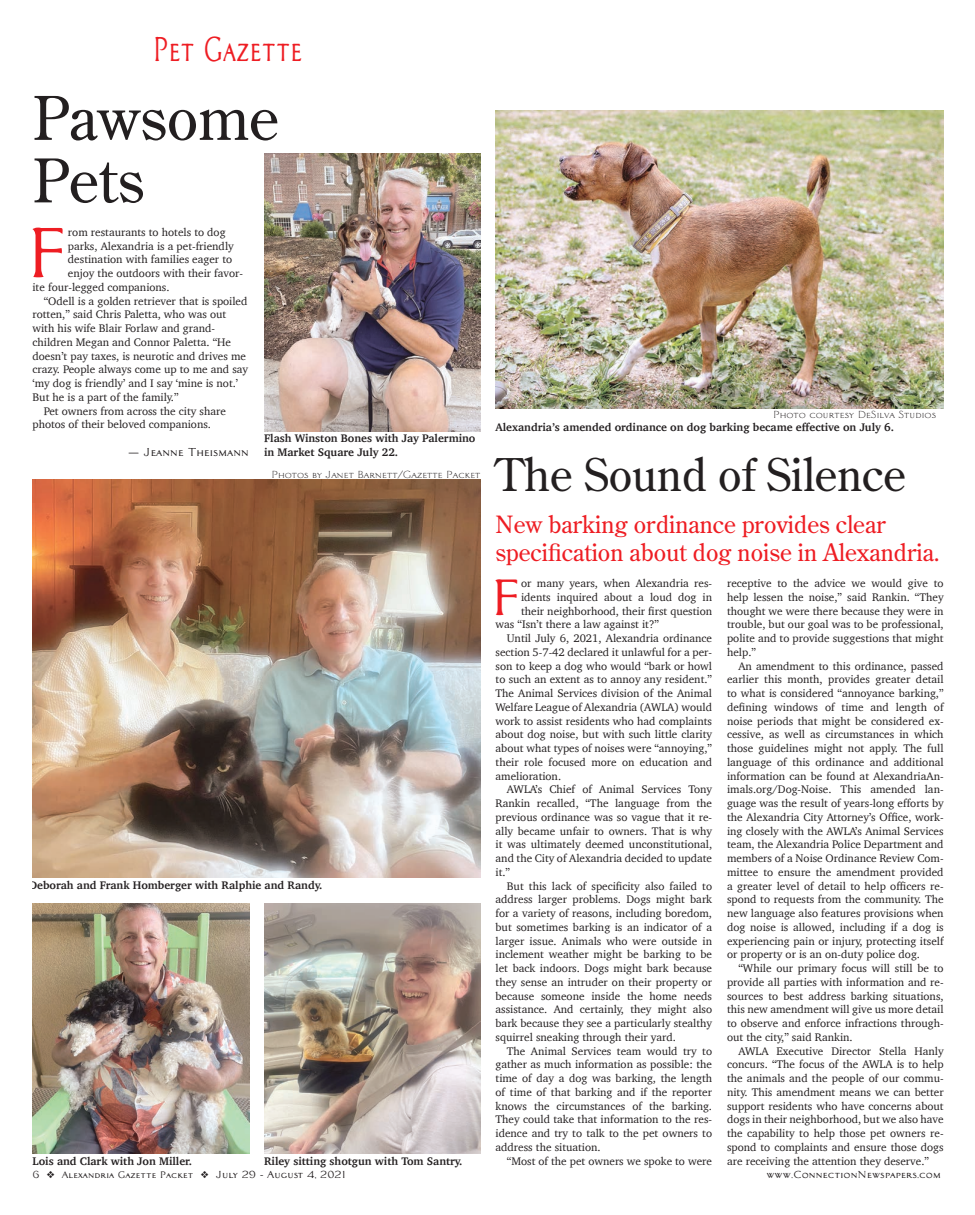
<style>
.page{position:relative;width:975px;height:1215px;background:#fff}
.page>*{position:absolute;margin:0;border:0;box-sizing:border-box;transform-origin:0 0}
.t1{font:69px "Architect Bold V";color:#ee1d23}
.t2{font:60px/62.5px "Century Old Style";color:#231f20}
.t3{font:49.75px "Architect Bold V";color:#ee1d23}
.t4{font:45px "Century Old Style";color:#231f20}
.t5{font:33.75px "Architect Bold V";color:#ee1d23;scale:.7 1}
.t6{font:23.75px/28.8px "Century Old Style";color:#ee1d23}
.t7{font:11.25px/13.8px "Charter";color:#231f20;text-align:justify}
.t8{font:700 11.25px/13.8px "Charter";color:#231f20}
.t9{font:11.25px "Architect Bold V";color:#231f20}
.t10{font:10px "Architect Roman V";color:#231f20}
.t11{font:10px "Architect Bold V";color:#231f20}
.t12{font:9.25px "Architect Bold V";color:#231f20}
.s1{font-size:10px}
</style>
<div class="page">
<img style="left:32px;top:479px;width:449px;height:399px">
<img style="left:264px;top:153px;width:217px;height:278px">
<img style="left:32px;top:904px;width:217px;height:250px">
<img style="left:264px;top:904px;width:217px;height:250px">
<img style="left:496px;top:110px;width:448px;height:299px">
<h3 class="t5" style="left:152px;top:30px;width:215px">Pet Gazette</h3>
<h2 class="t2" style="left:32px;top:85px;width:248px">Pawsome<br>Pets</h2>
<h1 class="t1" style="left:24px;top:214px;width:45px">F</h1>
<p class="t7" style="left:68px;top:225px;width:159px">rom restaurants to hotels to dog</p>
<p class="t7" style="left:68px;top:239px;width:167px">parks, Alexandria is a pet-friendly</p>
<p class="t7" style="left:68px;top:253px;width:166px">destination with families eager to</p>
<p class="t7" style="left:68px;top:266px;width:177px">enjoy the outdoors with their favor-</p>
<p class="t7" style="left:32px;top:280px;width:139px">ite four-legged companions.</p>
<p class="t7" style="left:44px;top:294px;width:205px">“Odell is a golden retriever that is spoiled</p>
<p class="t7" style="left:32px;top:308px;width:195px">rotten,” said Chris Paletta, who was out</p>
<p class="t7" style="left:32px;top:321px;width:184px">with his wife Blair Forlaw and grand-</p>
<p class="t7" style="left:32px;top:335px;width:200px">children Megan and Connor Paletta. “He</p>
<p class="t7" style="left:32px;top:349px;width:215px">doesn’t pay taxes, is neurotic and drives me</p>
<p class="t7" style="left:32px;top:363px;width:217px">crazy. People always come up to me and say</p>
<p class="t7" style="left:32px;top:376px;width:207px">‘my dog is friendly’ and I say ‘mine is not.’</p>
<p class="t7" style="left:32px;top:390px;width:148px">But he is a part of the family.”</p>
<p class="t7" style="left:44px;top:404px;width:184px">Pet owners from across the city share</p>
<p class="t7" style="left:32px;top:418px;width:180px">photos of their beloved companions.</p>
<p class="t9" style="left:128px;top:446px;width:122px">— Jeanne Theismann</p>
<p class="t8" style="left:264px;top:431px;width:213px">Flash Winston Bones with Jay Palermino in Market Square July 22.</p>
<p class="t10" style="left:271px;top:469px;width:211px">Photos by Janet Barnett/Gazette Packet</p>
<p class="t8" style="left:29px;top:878px;width:295px">Deborah and Frank Homberger with Ralphie and Randy.</p>
<p class="t8" style="left:32px;top:1154px;width:161px">Lois and Clark with Jon Miller.</p>
<p class="t8" style="left:264px;top:1154px;width:200px">Riley sitting shotgun with Tom Santry.</p>
<p class="t10" style="left:773px;top:408px;width:164px">Photo courtesy DeSilva Studios</p>
<p class="t8" style="left:496px;top:421px;width:400px">Alexandria’s amended ordinance on dog barking became effective on July 6.</p>
<h3 class="t4" style="left:496px;top:445px;width:412px">The Sound of Silence</h3>
<h3 class="t6" style="left:496px;top:509px;width:446px">New barking ordinance provides clear specification about dog noise in Alexandria.</h3>
<h3 class="t3" style="left:490px;top:569px;width:33px">F</h3>
<p class="t7" style="left:521px;top:576px;width:192px">or many years, when Alexandria res-</p>
<p class="t7" style="left:521px;top:590px;width:192px">idents inquired about a loud dog in</p>
<p class="t7" style="left:521px;top:604px;width:192px">their neighborhood, their first question</p>
<p class="t7" style="left:496px;top:618px;width:165px">was “Isn’t there a law against it?”</p>
<p class="t7" style="left:507px;top:631px;width:207px">Until July 6, 2021, Alexandria ordinance</p>
<p class="t7" style="left:496px;top:645px;width:218px">section 5-7-42 declared it unlawful for a per-</p>
<p class="t7" style="left:496px;top:659px;width:218px">son to keep a dog who would “bark or howl</p>
<p class="t7" style="left:496px;top:673px;width:218px">to such an extent as to annoy any resident.”</p>
<p class="t7" style="left:496px;top:686px;width:218px">The Animal Services division of the Animal</p>
<p class="t7" style="left:496px;top:700px;width:218px">Welfare League of Alexandria (AWLA) would</p>
<p class="t7" style="left:496px;top:714px;width:218px">work to assist residents who had complaints</p>
<p class="t7" style="left:496px;top:728px;width:218px">about dog noise, but with such little clarity</p>
<p class="t7" style="left:496px;top:741px;width:218px">about what types of noises were “annoying,”</p>
<p class="t7" style="left:496px;top:755px;width:218px">their role focused more on education and</p>
<p class="t7" style="left:496px;top:769px;width:67px">amelioration.</p>
<p class="t7" style="left:507px;top:783px;width:207px">AWLA’s Chief of Animal Services Tony</p>
<p class="t7" style="left:496px;top:796px;width:218px">Rankin recalled, “The language from the</p>
<p class="t7" style="left:496px;top:810px;width:218px">previous ordinance was so vague that it re-</p>
<p class="t7" style="left:496px;top:824px;width:218px">ally became unfair to owners. That is why</p>
<p class="t7" style="left:496px;top:838px;width:218px">it was ultimately deemed unconstitutional,</p>
<p class="t7" style="left:496px;top:851px;width:218px">and the City of Alexandria decided to update</p>
<p class="t7" style="left:496px;top:865px;width:16px">it.”</p>
<p class="t7" style="left:507px;top:879px;width:207px">But this lack of specificity also failed to</p>
<p class="t7" style="left:496px;top:892px;width:218px">address larger problems. Dogs might bark</p>
<p class="t7" style="left:496px;top:906px;width:218px">for a variety of reasons, including boredom,</p>
<p class="t7" style="left:496px;top:920px;width:218px">but sometimes barking is an indicator of a</p>
<p class="t7" style="left:496px;top:934px;width:218px">larger issue. Animals who were outside in</p>
<p class="t7" style="left:496px;top:947px;width:218px">inclement weather might be barking to be</p>
<p class="t7" style="left:496px;top:961px;width:218px">let back indoors. Dogs might bark because</p>
<p class="t7" style="left:496px;top:975px;width:218px">they sense an intruder on their property or</p>
<p class="t7" style="left:496px;top:989px;width:218px">because someone inside the home needs</p>
<p class="t7" style="left:496px;top:1002px;width:218px">assistance. And certainly, they might also</p>
<p class="t7" style="left:496px;top:1016px;width:218px">bark because they see a particularly stealthy</p>
<p class="t7" style="left:496px;top:1030px;width:182px">squirrel sneaking through their yard.</p>
<p class="t7" style="left:507px;top:1044px;width:207px">The Animal Services team would try to</p>
<p class="t7" style="left:496px;top:1057px;width:218px">gather as much information as possible: the</p>
<p class="t7" style="left:496px;top:1071px;width:218px">time of day a dog was barking, the length</p>
<p class="t7" style="left:496px;top:1085px;width:218px">of time of that barking and if the reporter</p>
<p class="t7" style="left:496px;top:1099px;width:218px">knows the circumstances of the barking.</p>
<p class="t7" style="left:496px;top:1112px;width:218px">They could take that information to the res-</p>
<p class="t7" style="left:496px;top:1126px;width:218px">idence and try to talk to the pet owners to</p>
<p class="t7" style="left:496px;top:1140px;width:107px">address the situation.</p>
<p class="t7" style="left:507px;top:1154px;width:207px">“Most of the pet owners we spoke to were</p>
<p class="t7" style="left:727px;top:576px;width:218px">receptive to the advice we would give to help lessen the noise,” said Rankin. “They thought we were there because they were in trouble, but our goal was to be professional, polite and to provide suggestions that might help.”</p>
<p class="t7" style="left:727px;top:659px;width:218px;text-indent:11px">An amendment to this ordinance, passed earlier this month, provides greater detail to what is considered “annoyance barking,” defining windows of time and length of noise periods that might be considered ex&shy;cessive, as well as circumstances in which those guidelines might not apply. The full language of this ordinance and additional information can be found at AlexandriaAn&shy;imals.org/Dog-Noise. This amended lan&shy;guage was the result of years-long efforts by the Alexandria City Attorney’s Office, work&shy;ing closely with the AWLA’s Animal Services team, the Alexandria Police Department and members of a Noise Ordinance Review Com&shy;mittee to ensure the amendment provided a greater level of detail to help officers re&shy;spond to requests from the community. The new language also features provisions when dog noise is allowed, including if a dog is experiencing pain or injury, protecting itself or property or is an on-duty police dog.</p>
<p class="t7" style="left:727px;top:961px;width:218px;text-indent:11px">“While our primary focus will still be to provide all parties with information and re&shy;sources to best address barking situations, this new amendment will give us more detail to observe and enforce infractions through&shy;out the city,” said Rankin.</p>
<p class="t7" style="left:727px;top:1044px;width:218px;text-indent:11px">AWLA Executive Director Stella Hanly concurs. “The focus of the AWLA is to help the animals and the people of our commu&shy;nity. This amendment means we can better support residents who have concerns about dogs in their neighborhood, but we also have the capability to help those pet owners re&shy;spond to complaints and ensure those dogs are receiving the attention they deserve.”</p>
<p class="t12" style="left:32px;top:1170px;width:315px"><span class="s1">6</span> ❖ Alexandria Gazette Packet ❖ <span class="s1">July 29 - August 4, 2021</span></p>
<p class="t11" style="left:766px;top:1169px;width:176px">www.ConnectionNewspapers.com</p>
</div>
